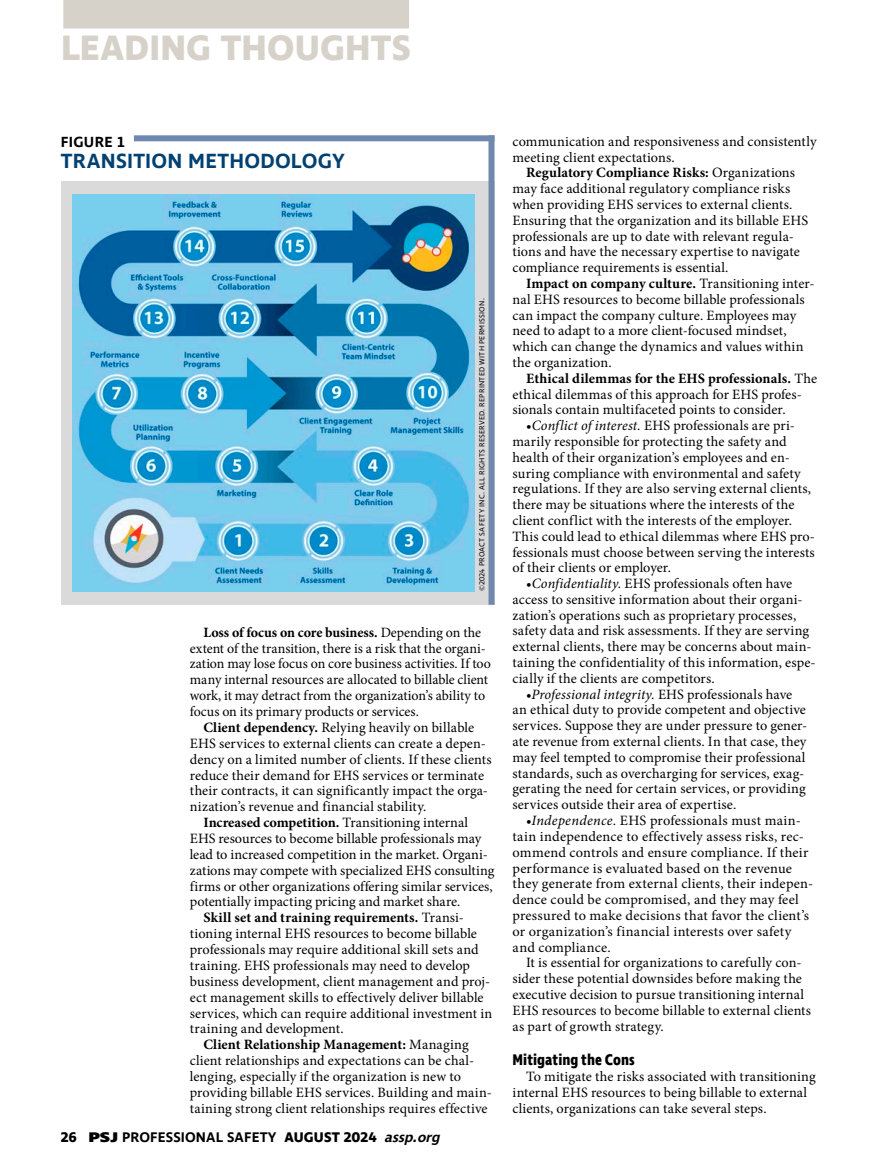
<style>
.page{position:relative;width:878px;height:1175px;background:#fff}
.page>*{position:absolute;margin:0;border:0;box-sizing:border-box;transform-origin:0 0}
.t1{font:700 36px "Ingra";letter-spacing:.005em;color:#d6d2c9}
.t2{font:600 21px "Ingra";letter-spacing:.01em;color:#004171}
.t3{font:700 15.75px "Ingra Cd";letter-spacing:.005em;color:#000}
.t4{font:600 15px "Ingra";letter-spacing:.015em;color:#000}
.t5{font:14.25px/15.8px "Minion Pro";letter-spacing:.005em;color:#000}
.t6{font:700 14.25px "Minion Pro";letter-spacing:.005em;color:#000}
.t7{font:600 14.25px "Ingra";letter-spacing:.01em;color:#000}
.t8{font:7.5px "Ingra";letter-spacing:.035em;color:#000}
.s1{font-weight:700}
.s2{font-weight:400}
.s3{font-weight:800}
.s4{font-style:italic}
</style>
<div class="page">
<div style="left:63px;top:0;width:346px;height:28px;background:#d6d2c9"></div>
<div style="left:61px;top:181px;width:433px;height:424px;background:#dbdadb"></div>
<div style="left:134px;top:135px;width:360px;height:6px;background:#6f88ae"></div>
<div style="left:488px;top:135px;width:6px;height:470px;background:#6f88ae"></div>
<img style="left:73px;top:194px;width:402px;height:397px">
<h1 class="t1" style="left:61px;top:25px;width:351px">LEADING THOUGHTS</h1>
<p class="t4" style="left:61px;top:132px;width:66px">FIGURE 1</p>
<h2 class="t2" style="left:61px;top:148px;width:285px">TRANSITION METHODOLOGY</h2>
<p class="t8" style="left:477px;top:591px;width:294px;rotate:-90deg">©2024 PROACT SAFETY INC. ALL RIGHTS RESERVED. REPRINTED WITH PERMISSION.</p>
<p class="t5" style="left:190px;top:624px;width:302px;text-indent:14px"><span class="s1">Loss of focus on core business.</span> Depending on the extent of the transition, there is a risk that the organi&shy;zation may lose focus on core business activities. If too many internal resources are allocated to billable client work, it may detract from the organization’s ability to focus on its primary products or services.</p>
<p class="t5" style="left:203px;top:719px;width:272px"><span class="s1">Client dependency.</span> Relying heavily on billable</p>
<p class="t5" style="left:190px;top:735px;width:297px">EHS services to external clients can create a depen-</p>
<p class="t5" style="left:190px;top:751px;width:303px">dency on a limited number of clients. If these clients</p>
<p class="t5" style="left:190px;top:767px;width:295px">reduce their demand for EHS services or terminate</p>
<p class="t5" style="left:190px;top:783px;width:299px">their contracts, it can significantly impact the orga-</p>
<p class="t5" style="left:190px;top:799px;width:238px">nization’s revenue and financial stability.</p>
<p class="t6" style="left:203px;top:812px;width:266px">Increased competition. <span class="s2">Transitioning internal</span></p>
<p class="t5" style="left:190px;top:830px;width:293px">EHS resources to become billable professionals may</p>
<p class="t5" style="left:190px;top:846px;width:299px">lead to increased competition in the market. Organi-</p>
<p class="t5" style="left:190px;top:862px;width:306px">zations may compete with specialized EHS consulting</p>
<p class="t5" style="left:190px;top:878px;width:304px">firms or other organizations offering similar services,</p>
<p class="t5" style="left:190px;top:894px;width:272px">potentially impacting pricing and market share.</p>
<p class="t6" style="left:203px;top:907px;width:262px">Skill set and training requirements. <span class="s2">Transi-</span></p>
<p class="t5" style="left:190px;top:925px;width:288px">tioning internal EHS resources to become billable</p>
<p class="t5" style="left:190px;top:941px;width:290px">professionals may require additional skill sets and</p>
<p class="t5" style="left:190px;top:957px;width:282px">training. EHS professionals may need to develop</p>
<p class="t5" style="left:190px;top:973px;width:302px">business development, client management and proj-</p>
<p class="t5" style="left:190px;top:989px;width:295px">ect management skills to effectively deliver billable</p>
<p class="t5" style="left:190px;top:1005px;width:304px">services, which can require additional investment in</p>
<p class="t5" style="left:190px;top:1021px;width:155px">training and development.</p>
<p class="t6" style="left:203px;top:1034px;width:267px">Client Relationship Management: <span class="s2">Managing</span></p>
<p class="t5" style="left:190px;top:1052px;width:286px">client relationships and expectations can be chal-</p>
<p class="t5" style="left:190px;top:1068px;width:273px">lenging, especially if the organization is new to</p>
<p class="t5" style="left:190px;top:1084px;width:303px">providing billable EHS services. Building and main-</p>
<p class="t5" style="left:190px;top:1100px;width:299px">taining strong client relationships requires effective</p>
<p class="t7" style="left:61px;top:1128px;width:384px"><span class="s1">26</span> <span class="s3">PSJ</span> PROFESSIONAL SAFETY <span class="s1">AUGUST 2024</span> <span class="s4">assp.org</span></p>
<p class="t5" style="left:512px;top:133px;width:305px">communication and responsiveness and consistently</p>
<p class="t5" style="left:512px;top:149px;width:164px">meeting client expectations.</p>
<p class="t6" style="left:526px;top:163px;width:270px">Regulatory Compliance Risks: <span class="s2">Organizations</span></p>
<p class="t5" style="left:512px;top:181px;width:279px">may face additional regulatory compliance risks</p>
<p class="t5" style="left:512px;top:197px;width:281px">when providing EHS services to external clients.</p>
<p class="t5" style="left:512px;top:212px;width:297px">Ensuring that the organization and its billable EHS</p>
<p class="t5" style="left:512px;top:228px;width:283px">professionals are up to date with relevant regula-</p>
<p class="t5" style="left:512px;top:244px;width:289px">tions and have the necessary expertise to navigate</p>
<p class="t5" style="left:512px;top:260px;width:217px">compliance requirements is essential.</p>
<p class="t6" style="left:526px;top:273px;width:290px">Impact on company culture. <span class="s2">Transitioning inter-</span></p>
<p class="t5" style="left:512px;top:291px;width:294px">nal EHS resources to become billable professionals</p>
<p class="t5" style="left:512px;top:307px;width:285px">can impact the company culture. Employees may</p>
<p class="t5" style="left:512px;top:323px;width:276px">need to adapt to a more client-focused mindset,</p>
<p class="t5" style="left:512px;top:339px;width:292px">which can change the dynamics and values within</p>
<p class="t5" style="left:512px;top:354px;width:101px">the organization.</p>
<p class="t6" style="left:526px;top:368px;width:292px">Ethical dilemmas for the EHS professionals. <span class="s2">The</span></p>
<p class="t5" style="left:512px;top:386px;width:291px">ethical dilemmas of this approach for EHS profes-</p>
<p class="t5" style="left:512px;top:402px;width:274px">sionals contain multifaceted points to consider.</p>
<p class="t5" style="left:512px;top:418px;width:304px;text-indent:13px">•<span class="s4">Conflict of interest.</span> EHS professionals are pri&shy;marily responsible for protecting the safety and health of their organization’s employees and en&shy;suring compliance with environmental and safety regulations. If they are also serving external clients, there may be situations where the interests of the client conflict with the interests of the employer.<br>This could lead to ethical dilemmas where EHS pro&shy;fessionals must choose between serving the interests of their clients or employer.</p>
<p class="t5" style="left:512px;top:575px;width:305px;text-indent:14px">•<span class="s4">Confidentiality.</span> EHS professionals often have access to sensitive information about their organi&shy;zation’s operations such as proprietary processes, safety data and risk assessments. If they are serving external clients, there may be concerns about main&shy;taining the confidentiality of this information, espe&shy;cially if the clients are competitors.</p>
<p class="t5" style="left:512px;top:686px;width:296px;text-indent:13px">•<span class="s4">Professional integrity.</span> EHS professionals have an ethical duty to provide competent and objective services. Suppose they are under pressure to gener&shy;ate revenue from external clients. In that case, they may feel tempted to compromise their professional standards, such as overcharging for services, exag&shy;gerating the need for certain services, or providing services outside their area of expertise.</p>
<p class="t5" style="left:512px;top:812px;width:302px;text-indent:14px">•<span class="s4">Independence.</span> EHS professionals must main&shy;tain independence to effectively assess risks, rec&shy;ommend controls and ensure compliance. If their performance is evaluated based on the revenue they generate from external clients, their indepen&shy;dence could be compromised, and they may feel pressured to make decisions that favor the client’s or organization’s financial interests over safety and compliance.</p>
<p class="t5" style="left:512px;top:955px;width:300px;text-indent:14px">It is essential for organizations to carefully con&shy;sider these potential downsides before making the executive decision to pursue transitioning internal EHS resources to become billable to external clients as part of growth strategy.</p>
<p class="t3" style="left:512px;top:1050px;width:124px">Mitigating the Cons</p>
<p class="t5" style="left:512px;top:1068px;width:305px;text-indent:13px">To mitigate the risks associated with transitioning internal EHS resources to being billable to external clients, organizations can take several steps.</p>
</div>
